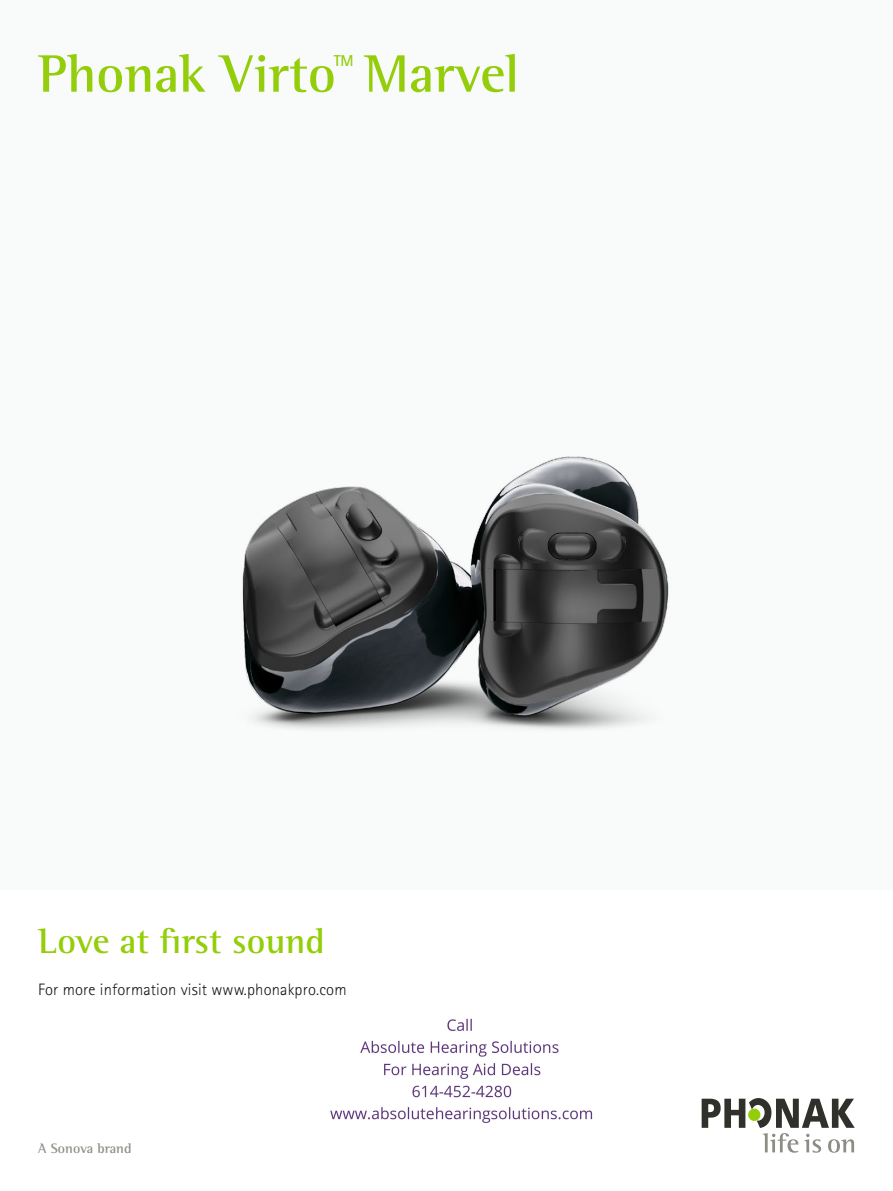
<style>
.page{position:relative;width:893px;height:1191px;background:#fff}
.page>*{position:absolute;margin:0;border:0;box-sizing:border-box;transform-origin:0 0}
.t1{font:700 54px "Rotis Semi Serif Pro";color:#94ce0a}
.t2{font:700 36px "Rotis Semi Serif Pro";color:#94ce0a}
.t3{font:300 16.5px "Rotis Sans Serif Pro";letter-spacing:.01em;color:#141414}
.t4{font:700 15.75px "Rotis Sans Serif Pro";color:#94ce0a}
.t5{font:700 13.95px "Rotis Semi Serif Pro";color:#8f8f87}
</style>
<div class="page">
<div style="left:0;top:0;width:893px;height:890px;background:#f9fafa"></div>
<svg style="left:702px;top:1098px;width:153px;height:54px"></svg>
<img style="left:242px;top:456px;width:427px;height:273px">
<img style="left:330px;top:1018px;width:263px;height:105px">
<h1 class="t1" style="left:38px;top:41px;width:299px">Phonak Virto</h1>
<p class="t4" style="left:334px;top:51px;width:21px">TM</p>
<h1 class="t1" style="left:364px;top:41px;width:157px">Marvel</h1>
<h2 class="t2" style="left:38px;top:919px;width:288px">Love at first sound</h2>
<p class="t3" style="left:38px;top:980px;width:310px">For more information visit www.phonakpro.com</p>
<p class="t5" style="left:38px;top:1139px;width:95px">A Sonova brand</p>
</div>
